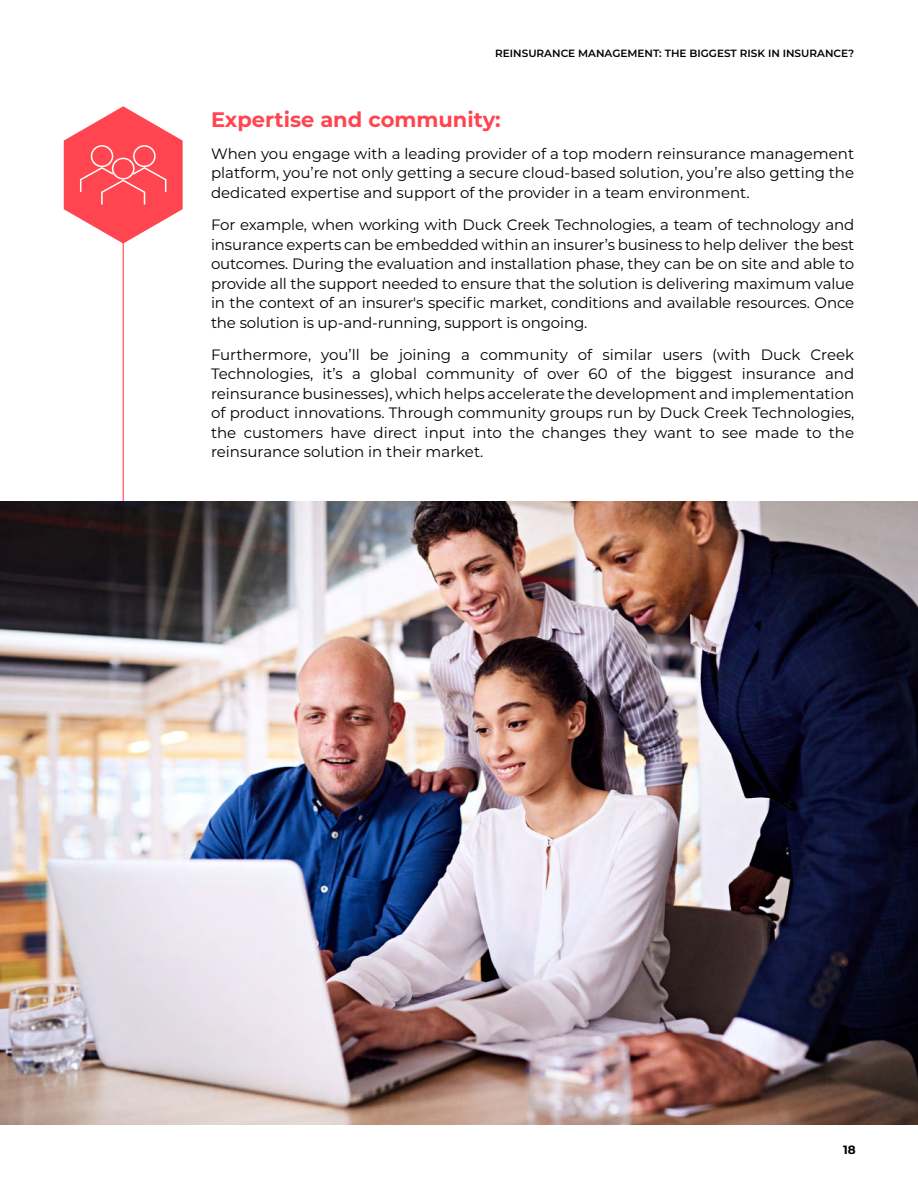
<style>
.page{position:relative;width:918px;height:1188px;background:#fff}
.page>*{position:absolute;margin:0;border:0;box-sizing:border-box;transform-origin:0 0}
.t1{font:700 21px "Montserrat";color:#ff454f}
.t2{font:15px/19.5px "Montserrat";color:#000;text-align:justify}
.t3{font:700 12px "Montserrat";color:#010101}
.t4{font:600 10.5px "Montserrat";color:#010101}
</style>
<div class="page">
<hr style="left:123px;top:213px;width:1px;height:289px;background:#ff454f">
<svg style="left:64px;top:106px;width:119px;height:138px"></svg>
<img style="left:0;top:502px;width:918px;height:622px">
<p class="t4" style="left:495px;top:47px;width:361px">REINSURANCE MANAGEMENT: THE BIGGEST RISK IN INSURANCE?</p>
<h1 class="t1" style="left:211px;top:109px;width:291px">Expertise and community:</h1>
<p class="t2" style="left:211px;top:144px;width:645px">When you engage with a leading provider of a top modern reinsurance management platform, you’re not only getting a secure cloud-based solution, you’re also getting the dedicated expertise and support of the provider in a team environment.</p>
<p class="t2" style="left:211px;top:216px;width:645px">For example, when working with Duck Creek Technologies, a team of technology and insurance experts can be embedded within an insurer’s business to help deliver the best outcomes. During the evaluation and installation phase, they can be on site and able to provide all the support needed to ensure that the solution is delivering maximum value in the context of an insurer's specific market, conditions and available resources. Once the solution is up-and-running, support is ongoing.</p>
<p class="t2" style="left:211px;top:345px;width:645px">Furthermore, you’ll be joining a community of similar users (with Duck Creek Technologies, it’s a global community of over 60 of the biggest insurance and reinsurance businesses), which helps accelerate the development and implementation of product innovations. Through community groups run by Duck Creek Technologies, the customers have direct input into the changes they want to see made to the reinsurance solution in their market.</p>
<p class="t3" style="left:843px;top:1144px;width:14px">18</p>
</div>
